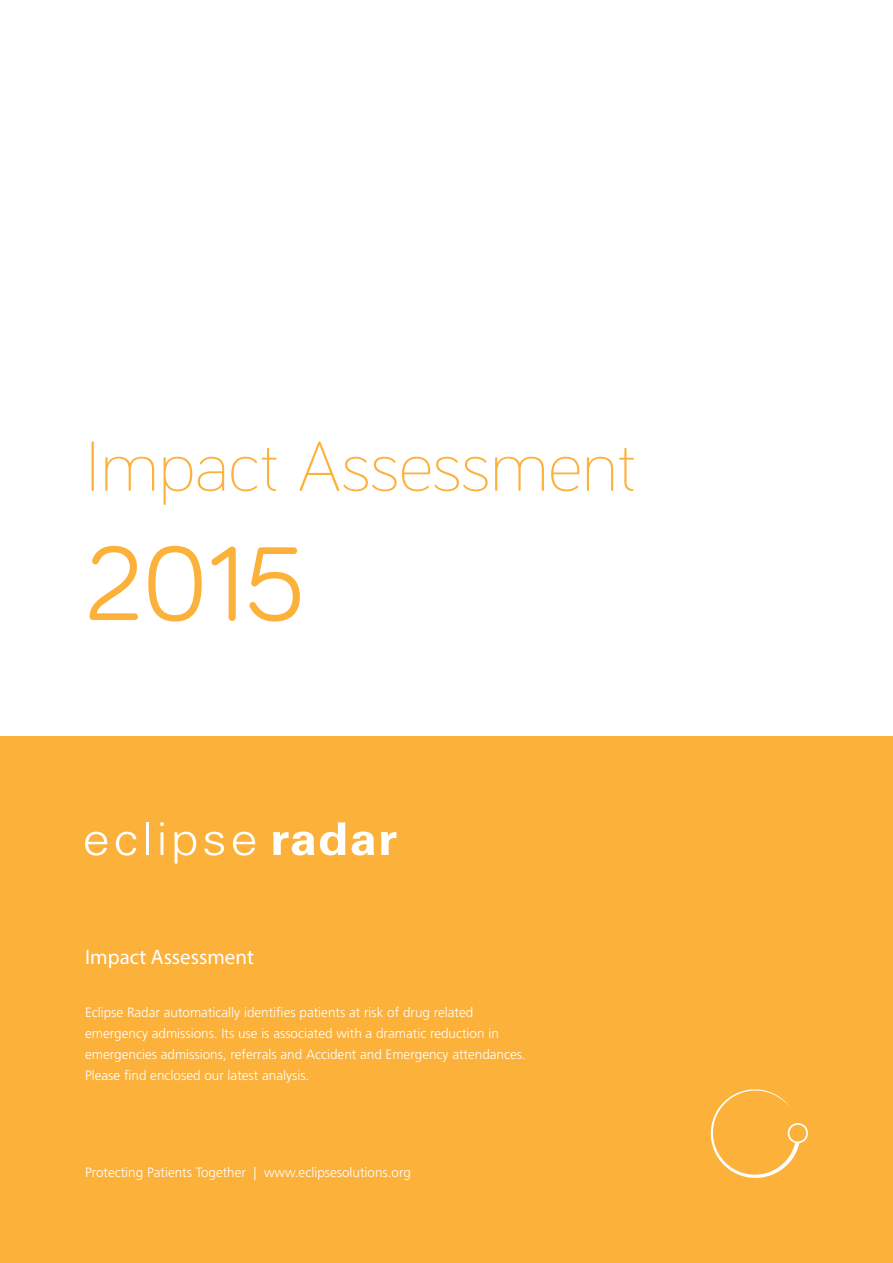
<style>
.page{position:relative;width:893px;height:1263px;background:#fff}
.page>*{position:absolute;margin:0;border:0;box-sizing:border-box;transform-origin:0 0}
.t1{font:108px "Bariol";color:#fcb13b}
.t2{font:300 72px "Bariol";color:#fcb13b}
.t3{font:21px "Myriad Pro";color:#fff}
.t4{font:300 13.5px/21px "Frutiger LT Std";color:#fff}
</style>
<div class="page">
<div style="left:0;top:736px;width:893px;height:527px;background:#fcb13b"></div>
<svg style="left:710px;top:1089px;width:98px;height:89px"></svg>
<svg style="left:85px;top:832px;width:22px;height:24px"></svg>
<svg style="left:116px;top:832px;width:20px;height:24px"></svg>
<hr style="left:146px;top:822px;width:3px;height:33px;background:#fff">
<svg style="left:160px;top:822px;width:4px;height:4px"></svg>
<hr style="left:161px;top:832px;width:2px;height:23px;background:#fff">
<svg style="left:174px;top:832px;width:22px;height:31px"></svg>
<svg style="left:204px;top:832px;width:20px;height:24px"></svg>
<svg style="left:233px;top:832px;width:22px;height:24px"></svg>
<svg style="left:273px;top:831px;width:41px;height:24px"></svg>
<svg style="left:320px;top:822px;width:25px;height:33px"></svg>
<svg style="left:352px;top:831px;width:22px;height:24px"></svg>
<svg style="left:381px;top:832px;width:15px;height:23px"></svg>
<h2 class="t2" style="left:85px;top:417px;width:553px">Impact Assessment</h2>
<h1 class="t1" style="left:85px;top:510px;width:222px">2015</h1>
<h3 class="t3" style="left:85px;top:943px;width:170px">Impact Assessment</h3>
<p class="t4" style="left:85px;top:1002px;width:442px">Eclipse Radar automatically identifies patients at risk of drug related emergency admissions. Its use is associated with a dramatic reduction in emergencies admissions, referrals and Accident and Emergency attendances.<br>Please find enclosed our latest analysis.</p>
<p class="t4" style="left:85px;top:1162px;width:328px">Protecting Patients Together | www.eclipsesolutions.org</p>
</div>
